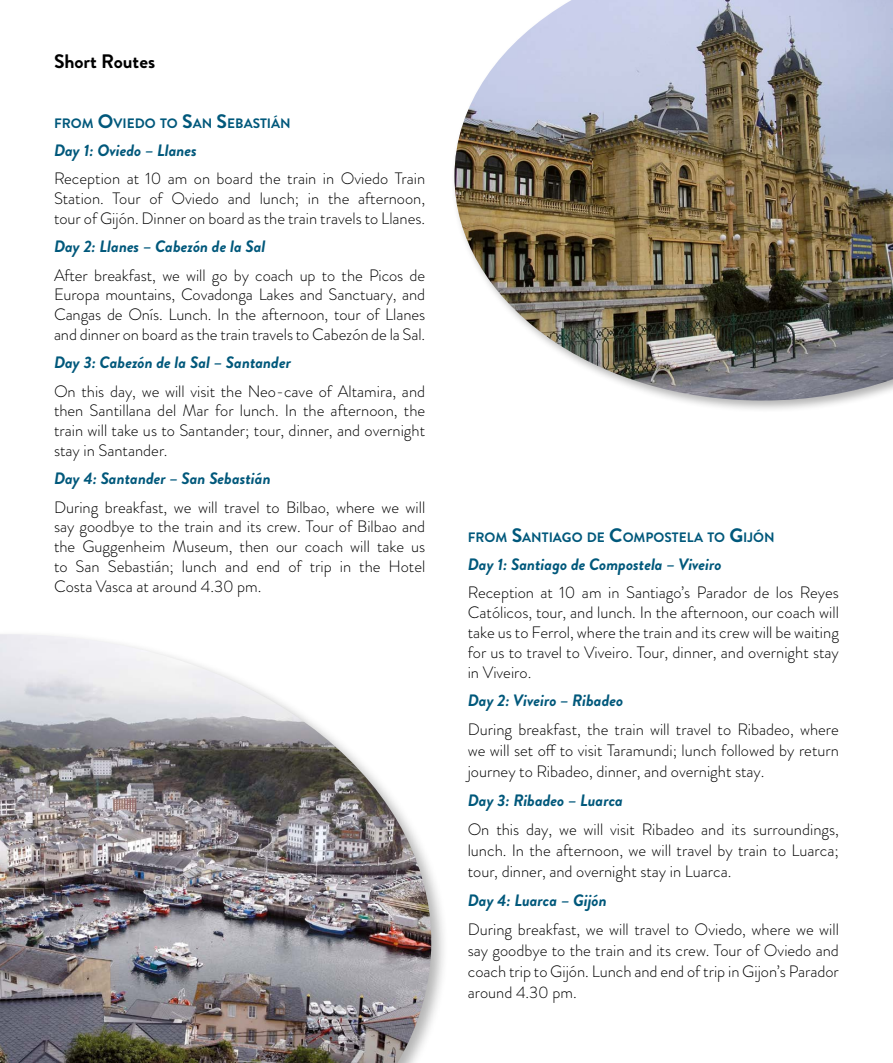
<style>
.page{position:relative;width:893px;height:1063px;background:#fff}
.page>*{position:absolute;margin:0;border:0;box-sizing:border-box;transform-origin:0 0}
.t1{font:700 19.5px "Brandon Grotesque";color:#000}
.t2{font:300 16.5px/19.8px "Brandon Grotesque";color:#000;text-align:justify}
.t3{font:italic 700 16.5px "Brandon Grotesque";color:#00587b}
.t4{font:700 13.65px "Brandon Grotesque";color:#00587b}
.s1{font-size:19.5px}
</style>
<div class="page">
<div style="left:451px;top:0;width:442px;height:413px;background:#000;opacity:.3"></div>
<img style="left:454px;top:0;width:439px;height:401px">
<div style="left:0;top:630px;width:448px;height:433px;background:#000;opacity:.3"></div>
<img style="left:0;top:634px;width:431px;height:429px">
<p class="t1" style="left:54px;top:47px;width:103px">Short Routes</p>
<p class="t4" style="left:54px;top:114px;width:238px">FROM <span class="s1">O</span>VIEDO TO <span class="s1">S</span>AN <span class="s1">S</span>EBASTIÁN</p>
<p class="t3" style="left:54px;top:139px;width:144px">Day 1: Oviedo – Llanes</p>
<p class="t2" style="left:54px;top:169px;width:373px">Reception at 10 am on board the train in Oviedo Train Station. Tour of Oviedo and lunch; in the afternoon, tour of Gijón. Dinner on board as the train travels to Llanes.</p>
<p class="t3" style="left:54px;top:235px;width:213px">Day 2: Llanes – Cabezón de la Sal</p>
<p class="t2" style="left:54px;top:265px;width:373px">After breakfast, we will go by coach up to the Picos de Europa mountains, Covadonga Lakes and Sanctuary, and Cangas de Onís. Lunch. In the afternoon, tour of Llanes and dinner on board as the train travels to Cabezón de la Sal.</p>
<p class="t3" style="left:54px;top:351px;width:239px">Day 3: Cabezón de la Sal – Santander</p>
<p class="t2" style="left:54px;top:381px;width:373px">On this day, we will visit the Neo-cave of Altamira, and then Santillana del Mar for lunch. In the afternoon, the train will take us to Santander; tour, dinner, and overnight stay in Santander.</p>
<p class="t3" style="left:54px;top:467px;width:218px">Day 4: Santander – San Sebastián</p>
<p class="t2" style="left:54px;top:497px;width:373px">During breakfast, we will travel to Bilbao, where we will say goodbye to the train and its crew. Tour of Bilbao and the Guggenheim Museum, then our coach will take us to San Sebastián; lunch and end of trip in the Hotel Costa Vasca at around 4.30 pm.</p>
<p class="t4" style="left:468px;top:528px;width:308px">FROM <span class="s1">S</span>ANTIAGO DE <span class="s1">C</span>OMPOSTELA TO <span class="s1">G</span>IJÓN</p>
<p class="t3" style="left:468px;top:553px;width:255px">Day 1: Santiago de Compostela – Viveiro</p>
<p class="t2" style="left:468px;top:583px;width:373px">Reception at 10 am in Santiago’s Parador de los Reyes Católicos, tour, and lunch. In the afternoon, our coach will take us to Ferrol, where the train and its crew will be waiting for us to travel to Viveiro. Tour, dinner, and overnight stay in Viveiro.</p>
<p class="t3" style="left:468px;top:689px;width:157px">Day 2: Viveiro – Ribadeo</p>
<p class="t2" style="left:468px;top:719px;width:373px;line-height:21px">During breakfast, the train will travel to Ribadeo, where we will set off to visit Taramundi; lunch followed by return journey to Ribadeo, dinner, and overnight stay.</p>
<p class="t3" style="left:468px;top:788px;width:157px">Day 3: Ribadeo – Luarca</p>
<p class="t2" style="left:468px;top:819px;width:373px;line-height:21px">On this day, we will visit Ribadeo and its surroundings, lunch. In the afternoon, we will travel by train to Luarca; tour, dinner, and overnight stay in Luarca.</p>
<p class="t3" style="left:468px;top:888px;width:141px">Day 4: Luarca – Gijón</p>
<p class="t2" style="left:468px;top:919px;width:373px;line-height:21px">During breakfast, we will travel to Oviedo, where we will say goodbye to the train and its crew. Tour of Oviedo and coach trip to Gijón. Lunch and end of trip in Gijon’s Parador around 4.30 pm.</p>
</div>
